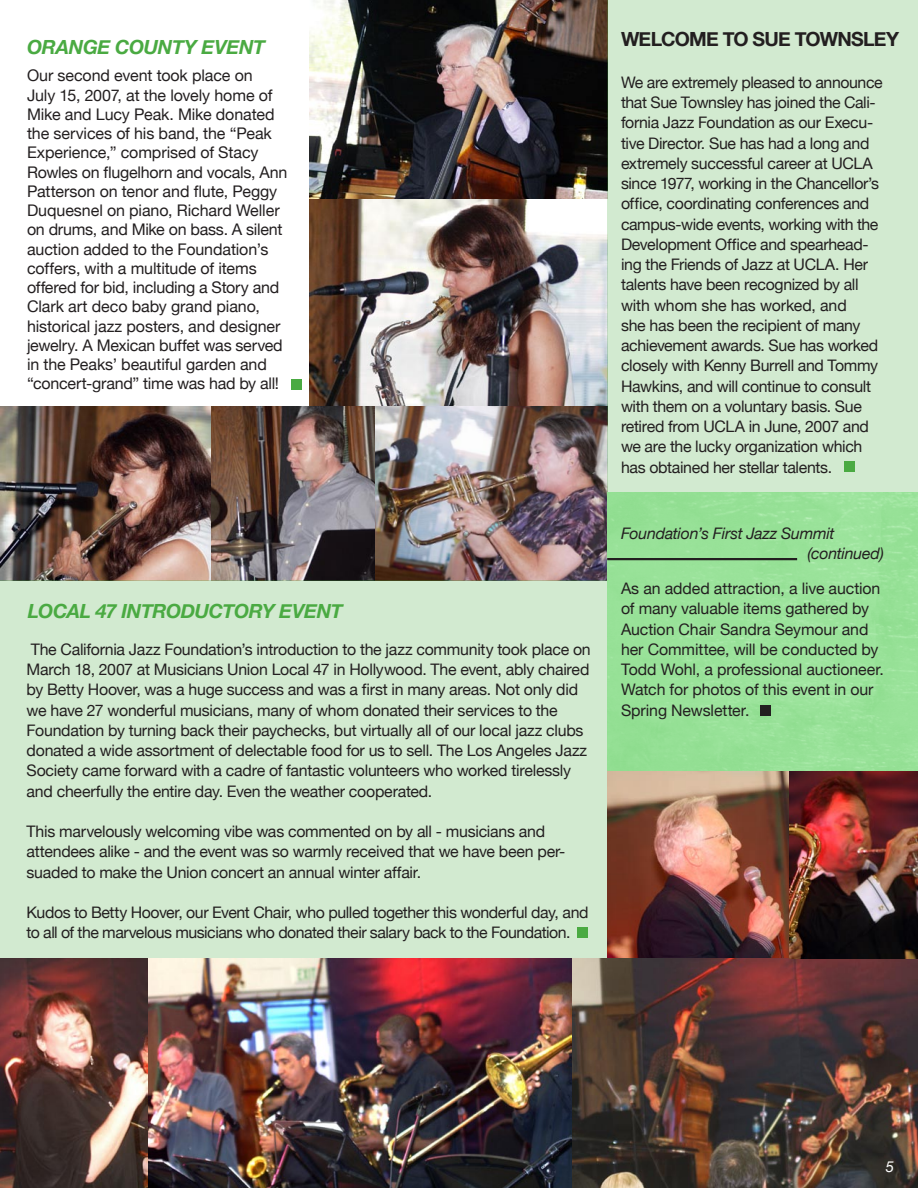
<style>
.page{position:relative;width:918px;height:1188px;background:#fff}
.page>*{position:absolute;margin:0;border:0;box-sizing:border-box;transform-origin:0 0}
.t1{font:italic 700 19.5px "Helvetica Neue";letter-spacing:-.02em;color:#4aaa42}
.t2{font:700 19.5px "Helvetica Neue";letter-spacing:-.04em;color:#231f20}
.t3{font:16.05px/19.2px "Helvetica Neue";letter-spacing:-.005em;color:#231f20}
.t4{font:15.9px/20.2px "Helvetica Neue";letter-spacing:-.02em;color:#231f20}
.t5{font:italic 15.9px/19px "Helvetica Neue";letter-spacing:-.015em;color:#231f20}
</style>
<div class="page">
<img style="left:310px;top:0;width:297px;height:200px">
<img style="left:309px;top:200px;width:298px;height:206px">
<img style="left:375px;top:406px;width:232px;height:174px">
<img style="left:0;top:406px;width:211px;height:174px">
<img style="left:211px;top:406px;width:164px;height:174px">
<div style="left:0;top:580px;width:916px;height:608px;background:#d2ead0"></div>
<div style="left:607px;top:0;width:311px;height:493px;background:#d2ead0"></div>
<div style="left:607px;top:493px;width:311px;height:278px;background:#99e299"></div>
<img style="left:607px;top:771px;width:183px;height:187px">
<img style="left:571px;top:958px;width:347px;height:230px">
<img style="left:0;top:958px;width:571px;height:230px">
<img style="left:790px;top:771px;width:128px;height:187px">
<hr style="left:607px;top:558px;width:190px;height:2px;background:#231f20">
<div style="left:578px;top:928px;width:10px;height:10px;background:#4aaa42"></div>
<div style="left:760px;top:706px;width:11px;height:10px;background:#231f20"></div>
<div style="left:844px;top:461px;width:11px;height:11px;background:#4aaa42"></div>
<div style="left:291px;top:380px;width:11px;height:10px;background:#4aaa42"></div>
<p class="t1" style="left:27px;top:34px;width:240px">ORANGE COUNTY EVENT</p>
<p class="t3" style="left:27px;top:66px;width:262px">Our second event took place on<br>July 15, 2007, at the lovely home of Mike and Lucy Peak. Mike donated the services of his band, the “Peak Experience,” comprised of Stacy Rowles on flugelhorn and vocals, Ann Patterson on tenor and flute, Peggy Duquesnel on piano, Richard Weller on drums, and Mike on bass. A silent auction added to the Foundation’s coffers, with a multitude of items offered for bid, including a Story and Clark art deco baby grand piano, historical jazz posters, and designer jewelry. A Mexican buffet was served in the Peaks’ beautiful garden and “concert-grand” time was had by all!</p>
<p class="t1" style="left:28px;top:599px;width:316px">LOCAL 47 INTRODUCTORY EVENT</p>
<p class="t4" style="left:27px;top:639px;width:566px">The California Jazz Foundation’s introduction to the jazz community took place on March 18, 2007 at Musicians Union Local 47 in Hollywood. The event, ably chaired by Betty Hoover, was a huge success and was a first in many areas. Not only did we have 27 wonderful musicians, many of whom donated their services to the Foundation by turning back their paychecks, but virtually all of our local jazz clubs donated a wide assortment of delectable food for us to sell. The Los Angeles Jazz Society came forward with a cadre of fantastic volunteers who worked tirelessly and cheerfully the entire day. Even the weather cooperated.</p>
<p class="t4" style="left:27px;top:821px;width:540px">This marvelously welcoming vibe was commented on by all - musicians and attendees alike - and the event was so warmly received that we have been per&shy;suaded to make the Union concert an annual winter affair.</p>
<p class="t4" style="left:27px;top:902px;width:563px">Kudos to Betty Hoover, our Event Chair, who pulled together this wonderful day, and to all of the marvelous musicians who donated their salary back to the Foundation.</p>
<p class="t2" style="left:621px;top:27px;width:280px">WELCOME TO SUE TOWNSLEY</p>
<p class="t4" style="left:621px;top:72px;width:263px">We are extremely pleased to announce that Sue Townsley has joined the Cali&shy;fornia Jazz Foundation as our Execu&shy;tive Director. Sue has had a long and extremely successful career at UCLA since 1977, working in the Chancellor’s office, coordinating conferences and campus-wide events, working with the Development Office and spearhead&shy;ing the Friends of Jazz at UCLA. Her talents have been recognized by all with whom she has worked, and<br>she has been the recipient of many achievement awards. Sue has worked closely with Kenny Burrell and Tommy Hawkins, and will continue to consult with them on a voluntary basis. Sue retired from UCLA in June, 2007 and we are the lucky organization which has obtained her stellar talents.</p>
<p class="t5" style="left:808px;top:524px;width:78px;text-indent:-187px">Foundation’s First Jazz Summit (continued)</p>
<p class="t4" style="left:621px;top:578px;width:264px">As an added attraction, a live auction of many valuable items gathered by Auction Chair Sandra Seymour and her Committee, will be conducted by Todd Wohl, a professional auctioneer.<br>Watch for photos of this event in our Spring Newsletter.</p>
</div>
